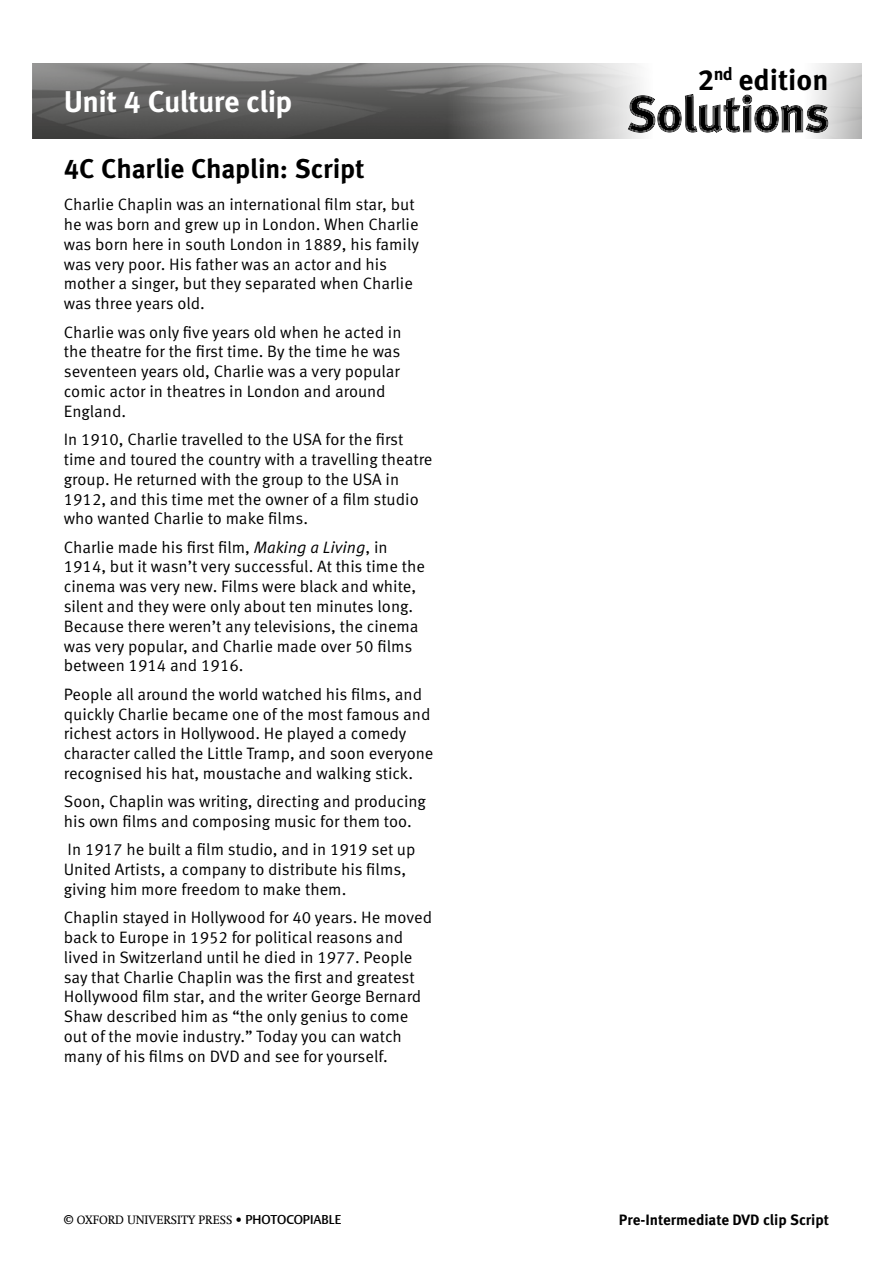
<style>
.page{position:relative;width:893px;height:1263px;background:#fff}
.page>*{position:absolute;margin:0;border:0;box-sizing:border-box;transform-origin:0 0}
.Test_head{font:700 30px "Meta Pro";letter-spacing:-.02em;color:#fff}
.t1{font:700 29.1px "Meta Pro";color:#000}
.A_head{font:700 27px "Meta Pro";letter-spacing:-.01em;color:#000}
.text_script{font:16.5px/19.8px "Meta Pro";color:#000}
.t2{font:700 15px "Meta Pro";color:#000}
.t3{font:12px "OUP2 Swift";color:#000}
.s1{font-style:italic}
.s2{font-family:"OUP2 Argo";font-weight:500;font-size:12.75px}
</style>
<div class="page">
<img style="left:33px;top:64px;width:396px;height:75px">
<svg style="left:429px;top:63px;width:214px;height:76px;background:#a1a1a1"></svg>
<svg style="left:811px;top:63px;width:51px;height:76px;background:#d6d6d5"></svg>
<div style="left:627px;top:92px;width:203px;height:42px;background:#000;opacity:.4"></div>
<p class="Test_head" style="left:64px;top:83px;width:230px">Unit 4 Culture clip</p>
<p class="A_head" style="left:64px;top:151px;width:302px">4C Charlie Chaplin: Script</p>
<p class="text_script" style="left:64px;top:195px;width:357px">Charlie Chaplin was an international film star, but he was born and grew up in London. When Charlie was born here in south London in 1889, his family was very poor. His father was an actor and his mother a singer, but they separated when Charlie was three years old.</p>
<p class="text_script" style="left:64px;top:322px;width:339px">Charlie was only five years old when he acted in the theatre for the first time. By the time he was seventeen years old, Charlie was a very popular comic actor in theatres in London and around England.</p>
<p class="text_script" style="left:64px;top:430px;width:370px">In 1910, Charlie travelled to the USA for the first time and toured the country with a travelling theatre group. He returned with the group to the USA in 1912, and this time met the owner of a film studio who wanted Charlie to make films.</p>
<p class="text_script" style="left:64px;top:537px;width:363px">Charlie made his first film, <span class="s1">Making a Living</span>, in 1914, but it wasn’t very successful. At this time the cinema was very new. Films were black and white, silent and they were only about ten minutes long.<br>Because there weren’t any televisions, the cinema was very popular, and Charlie made over 50 films between 1914 and 1916.</p>
<p class="text_script" style="left:64px;top:684px;width:371px">People all around the world watched his films, and quickly Charlie became one of the most famous and richest actors in Hollywood. He played a comedy character called the Little Tramp, and soon everyone recognised his hat, moustache and walking stick.</p>
<p class="text_script" style="left:64px;top:792px;width:364px">Soon, Chaplin was writing, directing and producing his own films and composing music for them too.</p>
<p class="text_script" style="left:64px;top:840px;width:353px">In 1917 he built a film studio, and in 1919 set up<br>United Artists, a company to distribute his films, giving him more freedom to make them.</p>
<p class="text_script" style="left:64px;top:908px;width:370px">Chaplin stayed in Hollywood for 40 years. He moved back to Europe in 1952 for political reasons and lived in Switzerland until he died in 1977. People say that Charlie Chaplin was the first and greatest Hollywood film star, and the writer George Bernard Shaw described him as “the only genius to come out of the movie industry.” Today you can watch many of his films on DVD and see for yourself.</p>
<p class="t3" style="left:64px;top:1213px;width:279px">© OXFORD UNIVERSITY PRESS • <span class="s2">PHOTOCOPIABLE</span></p>
<h2 class="t1" style="left:698px;top:62px;width:132px">2<sup>nd</sup> edition</h2>
<p class="t2" style="left:619px;top:1210px;width:212px">Pre-Intermediate DVD clip Script</p>
</div>
